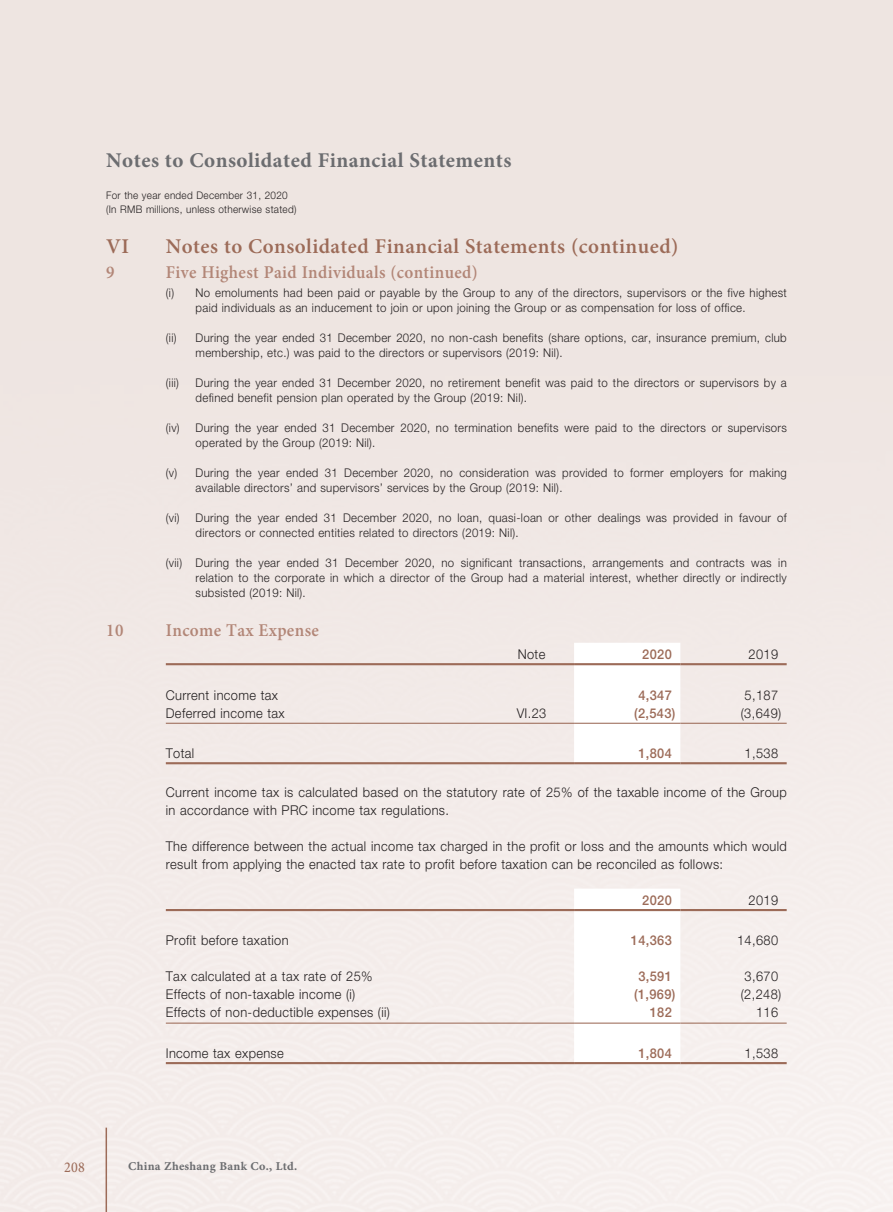
<style>
.page{position:relative;width:893px;height:1212px;background:#fff}
.page>*{position:absolute;margin:0;border:0;box-sizing:border-box;transform-origin:0 0}
.t1{font:600 21px "Minion Pro";letter-spacing:.02em;color:#9c6b58}
.t2{font:700 21px "Minion Pro";letter-spacing:.02em;color:#6c6d70}
.t3{font:600 18px "Minion Pro";letter-spacing:.02em;color:#b28677;scale:.95 1}
.t4{font:15px "Minion Pro Cn Capt";color:#9c6b58}
.t5{font:300 13.5px/18px "Helvetica Neue LT Std";letter-spacing:.03em;color:#231f20;scale:.95 1}
.t6{font:500 13.5px "Helvetica Neue LT Std";letter-spacing:.03em;color:#9c6b58;scale:.95 1}
.t7{font:300 12px/15px "Helvetica Neue LT Std";letter-spacing:.03em;color:#231f20;scale:.95 1}
.t8{font:12px "Minion Pro Bold Capt";letter-spacing:.025em;color:#6c6d70}
.t9{font:300 10.5px/13.5px "Helvetica Neue LT Std";letter-spacing:.03em;color:#231f20;scale:.95 1}
</style>
<div class="page">
<hr style="left:106px;top:1127px;width:1px;height:85px;background:#9c6b58">
<svg style="left:574px;top:665px;width:106px;height:58px"></svg>
<hr style="left:166px;top:663px;width:323px;height:2px;background:#9c6b58">
<hr style="left:489px;top:663px;width:85px;height:2px;background:#9c6b58">
<hr style="left:574px;top:663px;width:106px;height:2px;background:#9c6b58">
<hr style="left:680px;top:663px;width:107px;height:2px;background:#9c6b58">
<hr style="left:166px;top:723px;width:323px;height:1px;background:#9c6b58">
<hr style="left:489px;top:723px;width:85px;height:1px;background:#9c6b58">
<hr style="left:574px;top:723px;width:106px;height:1px;background:#9c6b58">
<hr style="left:680px;top:723px;width:107px;height:1px;background:#9c6b58">
<hr style="left:166px;top:762px;width:323px;height:2px;background:#9c6b58">
<hr style="left:489px;top:762px;width:85px;height:2px;background:#9c6b58">
<hr style="left:574px;top:762px;width:106px;height:2px;background:#9c6b58">
<hr style="left:680px;top:762px;width:107px;height:2px;background:#9c6b58">
<svg style="left:574px;top:888px;width:106px;height:24px"></svg>
<hr style="left:166px;top:909px;width:408px;height:2px;background:#9c6b58">
<hr style="left:574px;top:909px;width:106px;height:2px;background:#9c6b58">
<hr style="left:680px;top:909px;width:107px;height:2px;background:#9c6b58">
<hr style="left:166px;top:1022px;width:408px;height:2px;background:#9c6b58">
<hr style="left:574px;top:1022px;width:106px;height:2px;background:#9c6b58">
<hr style="left:680px;top:1022px;width:107px;height:2px;background:#9c6b58">
<hr style="left:166px;top:1062px;width:408px;height:2px;background:#9c6b58">
<hr style="left:574px;top:1062px;width:106px;height:2px;background:#9c6b58">
<hr style="left:680px;top:1062px;width:107px;height:2px;background:#9c6b58">
<h1 class="t2" style="left:106px;top:145px;width:407px">Notes to Consolidated Financial Statements</h1>
<p class="t9" style="left:106px;top:189px;width:202px">For the year ended December 31, 2020 (In RMB millions, unless otherwise stated)</p>
<h1 class="t1" style="left:106px;top:231px;width:24px">VI</h1>
<h1 class="t1" style="left:166px;top:231px;width:514px">Notes to Consolidated Financial Statements (continued)</h1>
<h2 class="t3" style="left:106px;top:260px;width:10px">9</h2>
<h2 class="t3" style="left:166px;top:260px;width:330px">Five Highest Paid Individuals (continued)</h2>
<p class="t7" style="left:196px;top:285px;width:624px;text-indent:-30px">(i) No emoluments had been paid or payable by the Group to any of the directors, supervisors or the five highest paid individuals as an inducement to join or upon joining the Group or as compensation for loss of office.</p>
<p class="t7" style="left:166px;top:330px;width:13px">(ii)</p>
<p class="t7" style="left:196px;top:330px;width:624px">During the year ended 31 December 2020, no non-cash benefits (share options, car, insurance premium, club membership, etc.) was paid to the directors or supervisors (2019: Nil).</p>
<p class="t7" style="left:166px;top:375px;width:15px">(iii)</p>
<p class="t7" style="left:196px;top:375px;width:624px">During the year ended 31 December 2020, no retirement benefit was paid to the directors or supervisors by a defined benefit pension plan operated by the Group (2019: Nil).</p>
<p class="t7" style="left:166px;top:420px;width:16px">(iv)</p>
<p class="t7" style="left:196px;top:420px;width:624px">During the year ended 31 December 2020, no termination benefits were paid to the directors or supervisors operated by the Group (2019: Nil).</p>
<p class="t7" style="left:196px;top:465px;width:624px;text-indent:-30px">(v) During the year ended 31 December 2020, no consideration was provided to former employers for making available directors’ and supervisors’ services by the Group (2019: Nil).</p>
<p class="t7" style="left:166px;top:510px;width:16px">(vi)</p>
<p class="t7" style="left:196px;top:510px;width:624px">During the year ended 31 December 2020, no loan, quasi-loan or other dealings was provided in favour of directors or connected entities related to directors (2019: Nil).</p>
<p class="t7" style="left:196px;top:555px;width:624px;text-align:justify;text-indent:-30px">(vii) During the year ended 31 December 2020, no significant transactions, arrangements and contracts was in relation to the corporate in which a director of the Group had a material interest, whether directly or indirectly subsisted (2019: Nil).</p>
<h2 class="t3" style="left:106px;top:618px;width:20px">10</h2>
<h2 class="t3" style="left:166px;top:618px;width:163px">Income Tax Expense</h2>
<p class="t5" style="left:518px;top:645px;width:31px">Note</p>
<p class="t6" style="left:642px;top:646px;width:33px">2020</p>
<p class="t5" style="left:749px;top:645px;width:33px">2019</p>
<p class="t5" style="left:166px;top:685px;width:120px">Current income tax</p>
<p class="t6" style="left:638px;top:687px;width:37px">4,347</p>
<p class="t5" style="left:745px;top:685px;width:37px">5,187</p>
<p class="t5" style="left:166px;top:703px;width:127px">Deferred income tax</p>
<p class="t5" style="left:517px;top:703px;width:33px">VI.23</p>
<p class="t6" style="left:634px;top:705px;width:45px">(2,543)</p>
<p class="t5" style="left:741px;top:703px;width:44px">(3,649)</p>
<p class="t5" style="left:166px;top:744px;width:32px">Total</p>
<p class="t6" style="left:638px;top:745px;width:37px">1,804</p>
<p class="t5" style="left:745px;top:744px;width:37px">1,538</p>
<p class="t5" style="left:166px;top:783px;width:655px">Current income tax is calculated based on the statutory rate of 25% of the taxable income of the Group in accordance with PRC income tax regulations.</p>
<p class="t5" style="left:166px;top:837px;width:655px">The difference between the actual income tax charged in the profit or loss and the amounts which would result from applying the enacted tax rate to profit before taxation can be reconciled as follows:</p>
<p class="t6" style="left:642px;top:892px;width:33px">2020</p>
<p class="t5" style="left:749px;top:891px;width:33px">2019</p>
<p class="t5" style="left:166px;top:931px;width:131px">Profit before taxation</p>
<p class="t6" style="left:631px;top:932px;width:45px">14,363</p>
<p class="t5" style="left:737px;top:931px;width:45px">14,680</p>
<p class="t5" style="left:166px;top:967px;width:219px">Tax calculated at a tax rate of 25%</p>
<p class="t6" style="left:638px;top:968px;width:37px">3,591</p>
<p class="t5" style="left:745px;top:967px;width:37px">3,670</p>
<p class="t5" style="left:166px;top:985px;width:201px">Effects of non-taxable income (i)</p>
<p class="t6" style="left:634px;top:986px;width:45px">(1,969)</p>
<p class="t5" style="left:741px;top:985px;width:44px">(2,248)</p>
<p class="t5" style="left:166px;top:1003px;width:237px">Effects of non-deductible expenses (ii)</p>
<p class="t6" style="left:650px;top:1004px;width:25px">182</p>
<p class="t5" style="left:756px;top:1003px;width:25px">116</p>
<p class="t5" style="left:166px;top:1044px;width:126px">Income tax expense</p>
<p class="t6" style="left:638px;top:1045px;width:37px">1,804</p>
<p class="t5" style="left:745px;top:1044px;width:37px">1,538</p>
<p class="t4" style="left:64px;top:1159px;width:22px">208</p>
<p class="t8" style="left:128px;top:1159px;width:170px">China Zheshang Bank Co., Ltd.</p>
</div>
